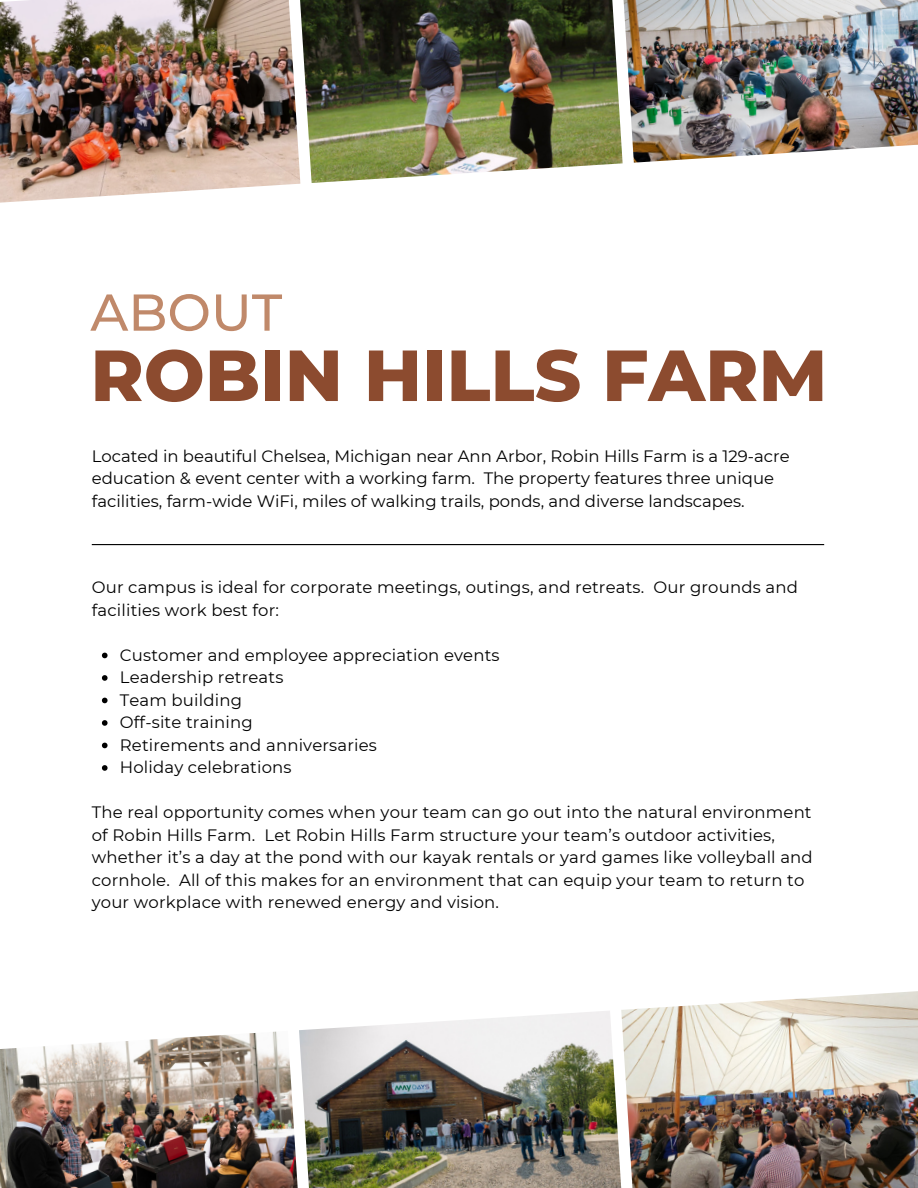
<style>
.page{position:relative;width:918px;height:1188px;background:#fff}
.page>*{position:absolute;margin:0;border:0;box-sizing:border-box;transform-origin:0 0}
.t1{font:800 72.15px "Montserrat";color:#8c4b2f}
.t2{font:500 51.75px "Montserrat";color:#c0896a}
.t3{font:16.5px/22.5px "Montserrat";letter-spacing:.01em;color:#000}
</style>
<div class="page">
<img style="left:0;top:0;width:300px;height:203px">
<img style="left:299px;top:0;width:324px;height:183px">
<img style="left:621px;top:0;width:297px;height:163px">
<hr style="left:92px;top:544px;width:732px;height:1px;background:#000">
<img style="left:0;top:1031px;width:298px;height:157px">
<img style="left:299px;top:1011px;width:322px;height:177px">
<img style="left:621px;top:991px;width:297px;height:197px">
<svg style="left:102px;top:653px;width:6px;height:5px"></svg>
<svg style="left:102px;top:675px;width:6px;height:6px"></svg>
<svg style="left:102px;top:698px;width:6px;height:5px"></svg>
<svg style="left:102px;top:720px;width:6px;height:6px"></svg>
<svg style="left:102px;top:743px;width:6px;height:5px"></svg>
<svg style="left:102px;top:765px;width:6px;height:6px"></svg>
<p class="t2" style="left:90px;top:281px;width:193px">ABOUT</p>
<p class="t1" style="left:90px;top:331px;width:739px">ROBIN HILLS FARM</p>
<p class="t3" style="left:92px;top:444px;width:700px">Located in beautiful Chelsea, Michigan near Ann Arbor, Robin Hills Farm is a 129-acre education &amp; event center with a working farm. The property features three unique facilities, farm-wide WiFi, miles of walking trails, ponds, and diverse landscapes.</p>
<p class="t3" style="left:92px;top:576px;width:708px">Our campus is ideal for corporate meetings, outings, and retreats. Our grounds and facilities work best for:</p>
<p class="t3" style="left:120px;top:643px;width:381px">Customer and employee appreciation events</p>
<p class="t3" style="left:120px;top:666px;width:165px">Leadership retreats</p>
<p class="t3" style="left:120px;top:688px;width:124px">Team building</p>
<p class="t3" style="left:120px;top:711px;width:134px">Off-site training</p>
<p class="t3" style="left:120px;top:733px;width:259px">Retirements and anniversaries</p>
<p class="t3" style="left:120px;top:756px;width:173px">Holiday celebrations</p>
<p class="t3" style="left:92px;top:801px;width:722px">The real opportunity comes when your team can go out into the natural environment of Robin Hills Farm. Let Robin Hills Farm structure your team’s outdoor activities, whether it’s a day at the pond with our kayak rentals or yard games like volleyball and cornhole. All of this makes for an environment that can equip your team to return to your workplace with renewed energy and vision.</p>
</div>
